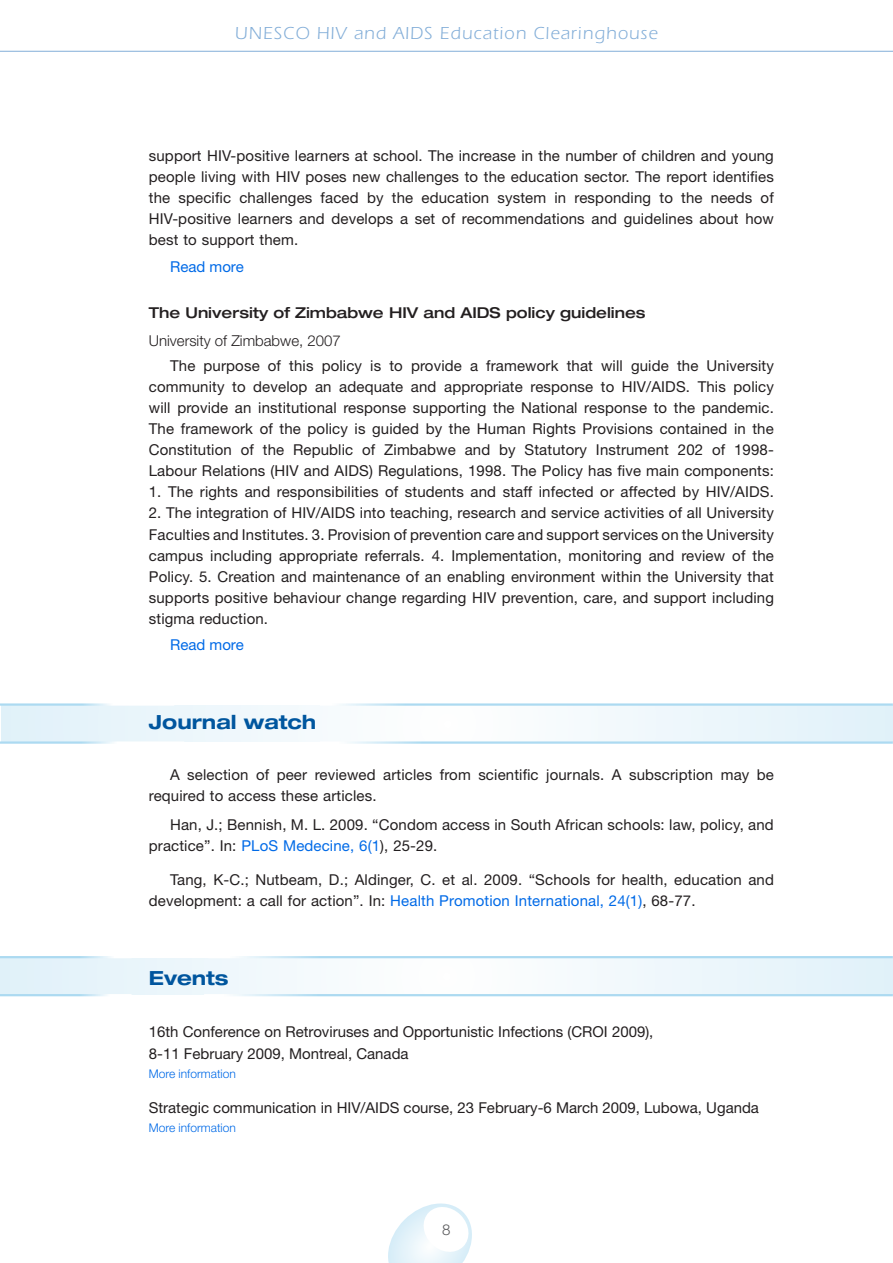
<style>
.page{position:relative;width:893px;height:1263px;background:#fff}
.page>*{position:absolute;margin:0;border:0;box-sizing:border-box;transform-origin:0 0}
.Titre{font:700 expanded 19.5px "Helvetica Neue LT";color:#0159a1}
.t1{font:18px "ITC Eras LT";letter-spacing:.06em;color:#83aed8}
.Texte{font:15px/21px "Helvetica Neue LT";letter-spacing:.01em;color:#231f20;text-align:justify}
.Texte_Events{font:15px/22.5px "Helvetica Neue LT";color:#231f20}
.Sous-Titre{font:500 expanded 15px "Helvetica Neue LT";color:#231f20}
.Author{font:300 15px "Helvetica Neue LT";color:#231f20}
.Texte_Links{font:15px "Helvetica Neue LT";color:#006ae7}
.t2{font:300 15px "Helvetica Neue LT";color:#57585a}
.More_information{font:300 12px "Helvetica Neue LT";color:#006ae7}
.s1{color:#006ae7}
</style>
<div class="page">
<svg style="left:388px;top:1203px;width:84px;height:60px"></svg>
<hr style="left:0;top:51px;width:893px;height:1px;background:#83aed8">
<svg style="left:2px;top:705px;width:891px;height:36px"></svg>
<hr style="left:0;top:703px;width:174px;height:3px;background:#fff">
<hr style="left:320px;top:703px;width:573px;height:3px;background:#fff">
<svg style="left:0;top:958px;width:892px;height:36px"></svg>
<p class="t1" style="left:235px;top:23px;width:424px">UNESCO HIV and AIDS Education Clearinghouse</p>
<p class="Texte" style="left:149px;top:145px;width:627px">support HIV-positive learners at school. The increase in the number of children and young people living with HIV poses new challenges to the education sector. The report identifies the specific challenges faced by the education system in responding to the needs of HIV-positive learners and develops a set of recommendations and guidelines about how best to support them.</p>
<p class="Texte_Links" style="left:170px;top:258px;width:75px">Read more</p>
<p class="Sous-Titre" style="left:149px;top:303px;width:498px">The University of Zimbabwe HIV and AIDS policy guidelines</p>
<p class="Author" style="left:149px;top:332px;width:193px">University of Zimbabwe, 2007</p>
<p class="Texte" style="left:149px;top:355px;width:627px;text-indent:21px">The purpose of this policy is to provide a framework that will guide the University community to develop an adequate and appropriate response to HIV/AIDS. This policy will provide an institutional response supporting the National response to the pandemic.<br>The framework of the policy is guided by the Human Rights Provisions contained in the Constitution of the Republic of Zimbabwe and by Statutory Instrument 202 of 1998- Labour Relations (HIV and AIDS) Regulations, 1998. The Policy has five main components:</p>
<p class="Texte" style="left:149px;top:481px;width:627px">1. The rights and responsibilities of students and staff infected or affected by HIV/AIDS.</p>
<p class="Texte" style="left:149px;top:502px;width:627px">2. The integration of HIV/AIDS into teaching, research and service activities of all University Faculties and Institutes. 3. Provision of prevention care and support services on the University campus including appropriate referrals. 4. Implementation, monitoring and review of the Policy. 5. Creation and maintenance of an enabling environment within the University that supports positive behaviour change regarding HIV prevention, care, and support including stigma reduction.</p>
<p class="Texte_Links" style="left:170px;top:636px;width:75px">Read more</p>
<p class="Titre" style="left:149px;top:710px;width:169px">Journal watch</p>
<p class="Texte" style="left:149px;top:764px;width:627px;text-indent:21px">A selection of peer reviewed articles from scientific journals. A subscription may be required to access these articles.</p>
<p class="Texte" style="left:149px;top:814px;width:626px;text-indent:21px">Han, J.; Bennish, M. L. 2009. “Condom access in South African schools: law, policy, and practice”. In: <span class="s1">PLoS Medecine, 6(1</span>), 25-29.</p>
<p class="Texte" style="left:149px;top:869px;width:627px;text-indent:21px">Tang, K-C.; Nutbeam, D.; Aldinger, C. et al. 2009. “Schools for health, education and development: a call for action”. In: <span class="s1">Health Promotion International, 24(1)</span>, 68-77.</p>
<p class="Titre" style="left:149px;top:965px;width:81px">Events</p>
<p class="Texte_Events" style="left:149px;top:1020px;width:506px">16th Conference on Retroviruses and Opportunistic Infections (CROI 2009),<br>8-11 February 2009, Montreal, Canada</p>
<p class="More_information" style="left:149px;top:1066px;width:89px">More information</p>
<p class="Texte_Events" style="left:149px;top:1096px;width:612px">Strategic communication in HIV/AIDS course, 23 February-6 March 2009, Lubowa, Uganda</p>
<p class="More_information" style="left:149px;top:1120px;width:89px">More information</p>
<p class="t2" style="left:442px;top:1220px;width:10px">8</p>
</div>
